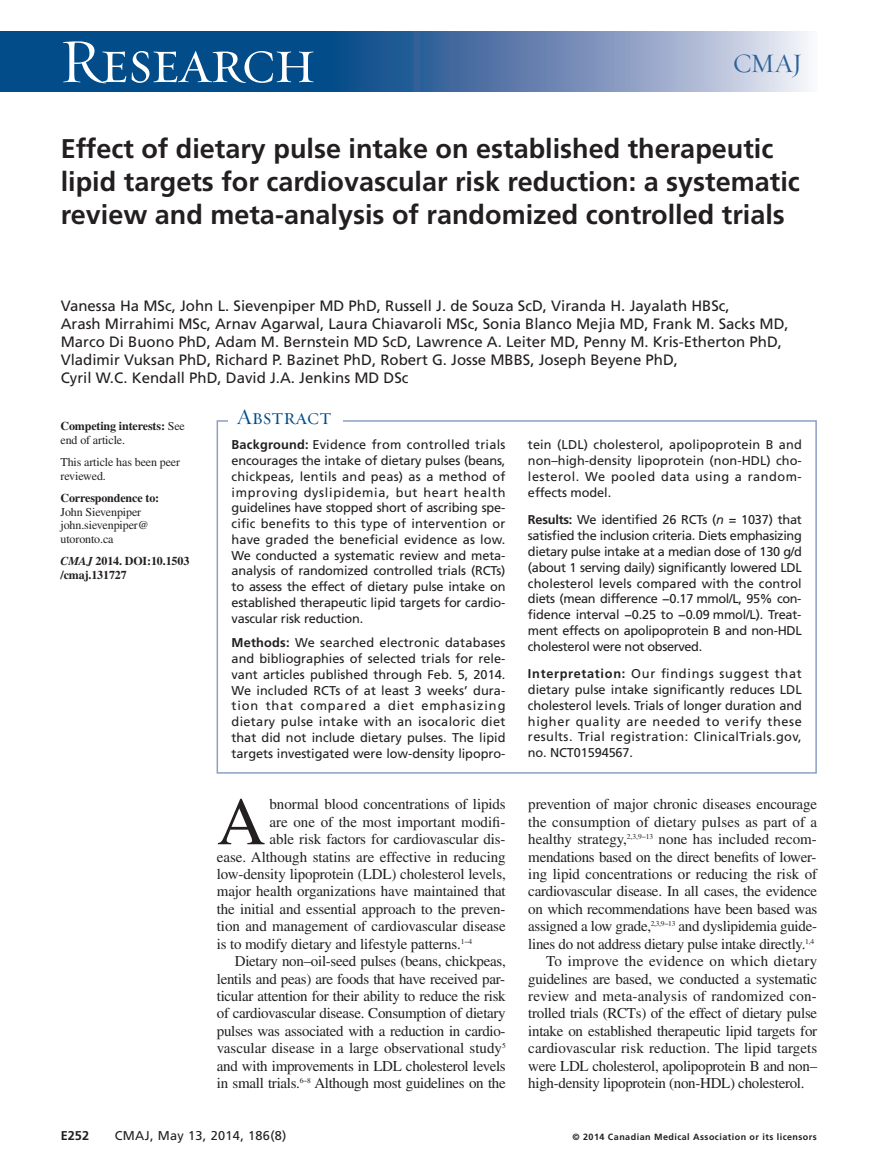
<style>
.page{position:relative;width:878px;height:1175px;background:#fff}
.page>*{position:absolute;margin:0;border:0;box-sizing:border-box;transform-origin:0 0}
.t1{font:67.5px "Times LT Std";color:#231f20}
.t2{font:63px "Requiem Display HTF Small Caps";letter-spacing:-.03em;color:#fff}
.t3{font:700 27px/33px "Frutiger LT Std";color:#231f20}
.t4{font:27px "Requiem Display HTF Roman";color:#2c6199}
.t5{font:22.5px "Requiem Display HTF Small Caps";color:#014c89}
.t6{font:15px "Times LT Std";letter-spacing:-.02em;color:#231f20}
.t7{font:15px/18px "Frutiger LT Std";color:#231f20}
.t8{font:15px "Times LT Std";color:#231f20}
.t9{font:15px "Times LT Std";letter-spacing:.005em;color:#231f20}
.t10{font:15px "Times LT Std";letter-spacing:.015em;color:#231f20}
.t11{font:15px "Times LT Std";letter-spacing:.02em;color:#231f20}
.t12{font:12.75px/15.8px "Frutiger LT Std";letter-spacing:-.005em;color:#231f20;text-align:justify}
.t13{font:12.75px "Frutiger LT Std";letter-spacing:.025em;color:#231f20}
.t14{font:700 12.75px "Frutiger LT Std";color:#231f20}
.t15{font:700 12px/13.5px "Times LT Std";letter-spacing:-.01em;color:#231f20}
.t16{font:12px/13.5px "Times LT Std";letter-spacing:-.01em;color:#231f20}
.t17{font:700 9px "Frutiger LT Std";letter-spacing:.05em;color:#231f20}
.s1{font-weight:400}
.s2{font-style:italic}
.s3{font-weight:700}
</style>
<div class="page">
<div style="left:0;top:32px;width:350px;height:60px;background:#014c89"></div>
<svg style="left:347px;top:32px;width:461px;height:60px;background:#7994bb"></svg>
<div style="left:216px;top:420px;width:600px;height:353px;border:2px solid #8e9fc4"></div>
<div style="left:228px;top:406px;width:115px;height:29px;background:#fff"></div>
<h2 class="t2" style="left:59px;top:23px;width:258px">Research</h2>
<h3 class="t4" style="left:733px;top:47px;width:71px">CMAJ</h3>
<h3 class="t3" style="left:61px;top:134px;width:740px">Effect of dietary pulse intake on established therapeutic lipid targets for cardiovascular risk reduction: a systematic review and meta-analysis of randomized controlled trials</h3>
<p class="t7" style="left:61px;top:298px;width:729px">Vanessa Ha MSc, John L. Sievenpiper MD PhD, Russell J. de Souza ScD, Viranda H. Jayalath HBSc,<br>Arash Mirrahimi MSc, Arnav Agarwal, Laura Chiavaroli MSc, Sonia Blanco Mejia MD, Frank M. Sacks MD, Marco Di Buono PhD, Adam M. Bernstein MD ScD, Lawrence A. Leiter MD, Penny M. Kris-Etherton PhD, Vladimir Vuksan PhD, Richard P. Bazinet PhD, Robert G. Josse MBBS, Joseph Beyene PhD,<br>Cyril W.C. Kendall PhD, David J.A. Jenkins MD DSc</p>
<p class="t15" style="left:60px;top:420px;width:126px">Competing interests: <span class="s1">See end of article.</span></p>
<p class="t16" style="left:60px;top:456px;width:121px">This article has been peer reviewed.</p>
<p class="t15" style="left:60px;top:492px;width:100px">Correspondence to:</p>
<p class="t16" style="left:60px;top:506px;width:90px">John Sievenpiper john.sievenpiper@ utoronto.ca</p>
<p class="t15" style="left:60px;top:555px;width:130px"><span class="s2">CMAJ</span> 2014. DOI:10.1503 /cmaj.131727</p>
<h3 class="t5" style="left:237px;top:403px;width:96px">Abstract</h3>
<p class="t12" style="left:231px;top:438px;width:275px"><span class="s3">Background:</span> Evidence from controlled trials encourages the intake of dietary pulses (beans, chickpeas, lentils and peas) as a method of improving dyslipidemia, but heart health guidelines have stopped short of ascribing spe&shy;cific benefits to this type of intervention or have graded the beneficial evidence as low.<br>We conducted a systematic review and meta&shy;analysis of randomized controlled trials (RCTs) to assess the effect of dietary pulse intake on established therapeutic lipid targets for cardio&shy;vascular risk reduction.</p>
<p class="t12" style="left:231px;top:636px;width:275px"><span class="s3">Methods:</span> We searched electronic databases and bibliographies of selected trials for rele&shy;vant articles published through Feb. 5, 2014.<br>We included RCTs of at least 3 weeks’ dura&shy;tion that compared a diet emphasizing dietary pulse intake with an isocaloric diet that did not include dietary pulses. The lipid targets investigated were low-density lipopro-</p>
<p class="t12" style="left:528px;top:438px;width:275px">tein (LDL) cholesterol, apolipoprotein B and non–high-density lipoprotein (non-HDL) cho&shy;lesterol. We pooled data using a random&shy;effects model.</p>
<p class="t12" style="left:528px;top:513px;width:275px"><span class="s3">Results:</span> We identified 26 RCTs (<span class="s2">n</span> = 1037) that satisfied the inclusion criteria. Diets emphasizing dietary pulse intake at a median dose of 130 g/d (about 1 serving daily) significantly lowered LDL cholesterol levels compared with the control diets (mean difference −0.17 mmol/L, 95% con&shy;fidence interval −0.25 to −0.09 mmol/L). Treat&shy;ment effects on apolipoprotein B and non-HDL cholesterol were not observed.</p>
<p class="t12" style="left:528px;top:667px;width:275px"><span class="s3">Interpretation:</span> Our findings suggest that dietary pulse intake significantly reduces LDL cholesterol levels. Trials of longer duration and higher quality are needed to verify these results. Trial registration: ClinicalTrials.gov, no. NCT01594567.</p>
<h1 class="t1" style="left:217px;top:798px;width:50px">A</h1>
<p class="t6" style="left:269px;top:799px;width:238px">bnormal blood concentrations of lipids</p>
<p class="t8" style="left:269px;top:816px;width:237px">are one of the most important modifi-</p>
<p class="t6" style="left:269px;top:834px;width:237px">able risk factors for cardiovascular dis-</p>
<p class="t6" style="left:217px;top:851px;width:290px">ease. Although statins are effective in reducing</p>
<p class="t6" style="left:217px;top:868px;width:290px">low-density lipoprotein (LDL) cholesterol levels,</p>
<p class="t6" style="left:217px;top:886px;width:290px">major health organizations have maintained that</p>
<p class="t6" style="left:217px;top:903px;width:290px">the initial and essential approach to the preven-</p>
<p class="t6" style="left:217px;top:921px;width:290px">tion and management of cardiovascular disease</p>
<p class="t6" style="left:217px;top:938px;width:257px">is to modify dietary and lifestyle patterns.<sup>1−4</sup></p>
<p class="t6" style="left:235px;top:955px;width:272px">Dietary non–oil-seed pulses (beans, chickpeas,</p>
<p class="t6" style="left:217px;top:973px;width:290px">lentils and peas) are foods that have received par-</p>
<p class="t6" style="left:217px;top:990px;width:290px">ticular attention for their ability to reduce the risk</p>
<p class="t6" style="left:217px;top:1008px;width:290px">of cardiovascular disease. Consumption of dietary</p>
<p class="t6" style="left:217px;top:1025px;width:290px">pulses was associated with a reduction in cardio-</p>
<p class="t8" style="left:217px;top:1042px;width:290px">vascular disease in a large observational study<sup>5</sup></p>
<p class="t6" style="left:217px;top:1060px;width:290px">and with improvements in LDL cholesterol levels</p>
<p class="t6" style="left:217px;top:1077px;width:290px">in small trials.<sup>6−8</sup> Although most guidelines on the</p>
<p class="t6" style="left:528px;top:799px;width:290px">prevention of major chronic diseases encourage</p>
<p class="t9" style="left:528px;top:816px;width:290px">the consumption of dietary pulses as part of a</p>
<p class="t6" style="left:528px;top:834px;width:290px">healthy strategy,<sup>2,3,9−13</sup> none has included recom-</p>
<p class="t6" style="left:528px;top:851px;width:290px">mendations based on the direct benefits of lower-</p>
<p class="t8" style="left:528px;top:868px;width:290px">ing lipid concentrations or reducing the risk of</p>
<p class="t6" style="left:528px;top:886px;width:290px">cardiovascular disease. In all cases, the evidence</p>
<p class="t6" style="left:528px;top:903px;width:290px">on which recommendations have been based was</p>
<p class="t6" style="left:528px;top:921px;width:290px">assigned a low grade,<sup>2,3,9−13</sup> and dyslipidemia guide-</p>
<p class="t6" style="left:528px;top:938px;width:287px">lines do not address dietary pulse intake directly.<sup>1,4</sup></p>
<p class="t11" style="left:546px;top:955px;width:272px">To improve the evidence on which dietary</p>
<p class="t6" style="left:528px;top:973px;width:290px">guidelines are based, we conducted a systematic</p>
<p class="t10" style="left:528px;top:990px;width:290px">review and meta-analysis of randomized con-</p>
<p class="t6" style="left:528px;top:1008px;width:290px">trolled trials (RCTs) of the effect of dietary pulse</p>
<p class="t6" style="left:528px;top:1025px;width:290px">intake on established therapeutic lipid targets for</p>
<p class="t9" style="left:528px;top:1042px;width:290px">cardiovascular risk reduction. The lipid targets</p>
<p class="t6" style="left:528px;top:1060px;width:290px">were LDL cholesterol, apolipoprotein B and non–</p>
<p class="t6" style="left:528px;top:1077px;width:278px">high-density lipoprotein (non-HDL) cholesterol.</p>
<p class="t14" style="left:61px;top:1130px;width:30px">E252</p>
<p class="t13" style="left:115px;top:1130px;width:173px">CMAJ, May 13, 2014, 186(8)</p>
<p class="t17" style="left:572px;top:1132px;width:246px">© 2014 Canadian Medical Association or its licensors</p>
</div>
